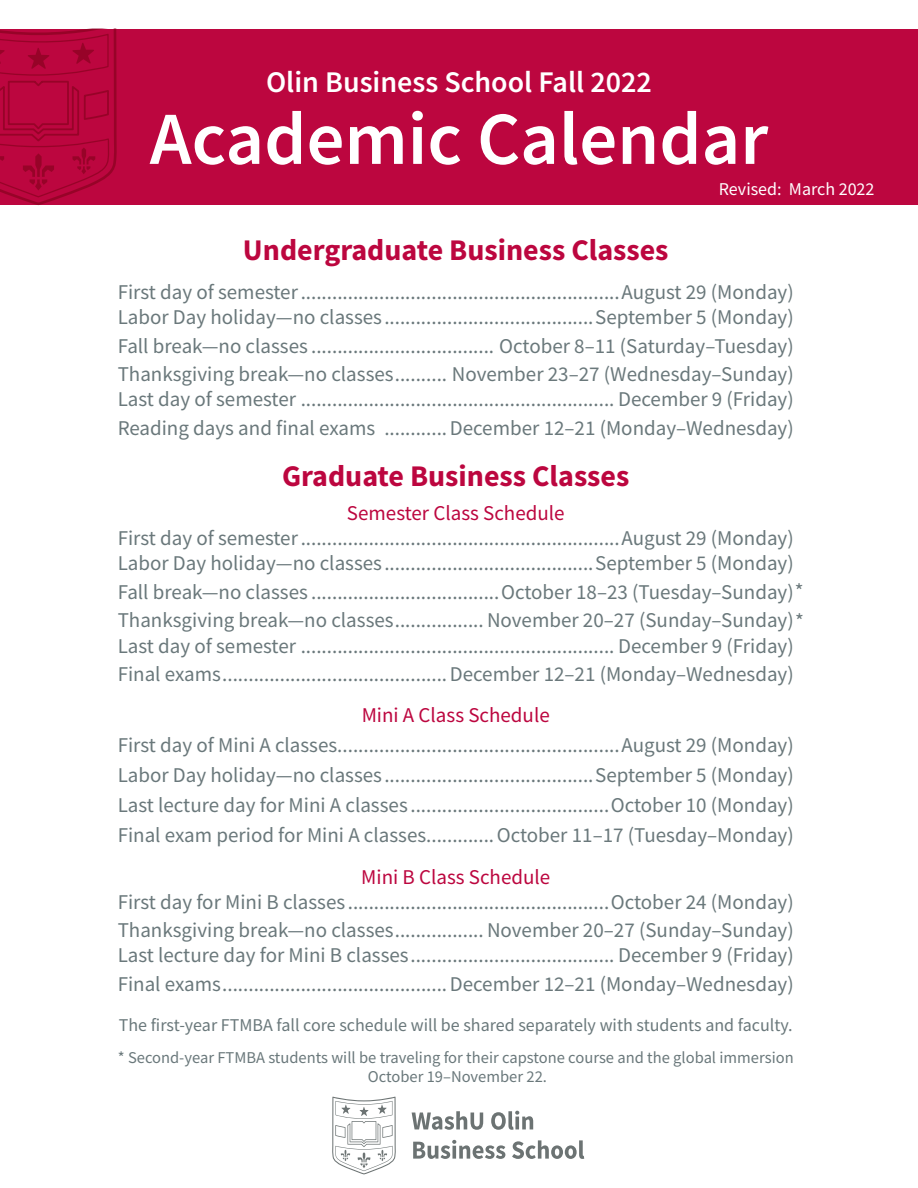
<style>
.page{position:relative;width:918px;height:1188px;background:#fff}
.page>*{position:absolute;margin:0;border:0;box-sizing:border-box;transform-origin:0 0}
.t1{font:600 75px "Source Sans Pro";color:#fff}
.t2{font:700 30px "Source Sans Pro";color:#bc063f}
.t3{font:600 30px "Source Sans Pro";color:#fff}
.t4{font:21px "Source Sans Pro";color:#6a787b}
.t5{font:21px "Source Sans Pro";color:#bc063f}
.t6{font:18px "Source Sans Pro";color:#6a787b}
.t7{font:18px "Source Sans Pro";color:#fff}
.t8{font:16.5px/19.5px "Source Sans Pro";color:#6a787b;text-align:center}
</style>
<div class="page">
<div style="left:0;top:29px;width:917px;height:175px;background:#bc063f"></div>
<svg style="left:0;top:29px;width:117px;height:176px"></svg>
<svg style="left:413px;top:1140px;width:171px;height:19px"></svg>
<svg style="left:412px;top:1111px;width:121px;height:19px"></svg>
<svg style="left:332px;top:1097px;width:64px;height:77px"></svg>
<p class="t3" style="left:266px;top:62px;width:387px">Olin Business School Fall 2022</p>
<p class="t1" style="left:150px;top:90px;width:620px">Academic Calendar</p>
<p class="t7" style="left:719px;top:178px;width:157px">Revised: March 2022</p>
<p class="t2" style="left:243px;top:230px;width:427px">Undergraduate Business Classes</p>
<p class="t4" style="left:118px;top:278px;width:678px">First day of semester.............................................................August 29 (Monday)</p>
<p class="t4" style="left:118px;top:304px;width:678px">Labor Day holiday—no classes ........................................September 5 (Monday)</p>
<p class="t4" style="left:118px;top:332px;width:678px">Fall break—no classes ................................... October 8–11 (Saturday–Tuesday)</p>
<p class="t4" style="left:118px;top:361px;width:678px">Thanksgiving break—no classes.......... November 23–27 (Wednesday–Sunday)</p>
<p class="t4" style="left:118px;top:386px;width:678px">Last day of semester ............................................................ December 9 (Friday)</p>
<p class="t4" style="left:118px;top:414px;width:678px">Reading days and final exams ............December 12–21 (Monday–Wednesday)</p>
<p class="t2" style="left:282px;top:455px;width:349px">Graduate Business Classes</p>
<p class="t5" style="left:347px;top:500px;width:219px">Semester Class Schedule</p>
<p class="t4" style="left:118px;top:525px;width:678px">First day of semester.............................................................August 29 (Monday)</p>
<p class="t4" style="left:118px;top:550px;width:678px">Labor Day holiday—no classes ........................................September 5 (Monday)</p>
<p class="t4" style="left:118px;top:578px;width:687px">Fall break—no classes ....................................October 18–23 (Tuesday–Sunday)*</p>
<p class="t4" style="left:118px;top:607px;width:688px">Thanksgiving break—no classes................. November 20–27 (Sunday–Sunday)*</p>
<p class="t4" style="left:118px;top:632px;width:678px">Last day of semester ............................................................ December 9 (Friday)</p>
<p class="t4" style="left:118px;top:661px;width:678px">Final exams...........................................December 12–21 (Monday–Wednesday)</p>
<p class="t5" style="left:362px;top:701px;width:190px">Mini A Class Schedule</p>
<p class="t4" style="left:118px;top:731px;width:678px">First day of Mini A classes......................................................August 29 (Monday)</p>
<p class="t4" style="left:118px;top:761px;width:678px">Labor Day holiday—no classes ........................................September 5 (Monday)</p>
<p class="t4" style="left:118px;top:791px;width:678px">Last lecture day for Mini A classes ......................................October 10 (Monday)</p>
<p class="t4" style="left:118px;top:821px;width:678px">Final exam period for Mini A classes.............October 11–17 (Tuesday–Monday)</p>
<p class="t5" style="left:361px;top:863px;width:191px">Mini B Class Schedule</p>
<p class="t4" style="left:118px;top:888px;width:678px">First day for Mini B classes ..................................................October 24 (Monday)</p>
<p class="t4" style="left:118px;top:917px;width:678px">Thanksgiving break—no classes................. November 20–27 (Sunday–Sunday)</p>
<p class="t4" style="left:118px;top:942px;width:678px">Last lecture day for Mini B classes....................................... December 9 (Friday)</p>
<p class="t4" style="left:118px;top:971px;width:678px">Final exams...........................................December 12–21 (Monday–Wednesday)</p>
<p class="t6" style="left:119px;top:1014px;width:676px">The first-year FTMBA fall core schedule will be shared separately with students and faculty.</p>
<p class="t8" style="left:118px;top:1048px;width:677px">* Second‑year FTMBA students will be traveling for their capstone course and the global immersion<br>October 19–November 22.</p>
</div>
